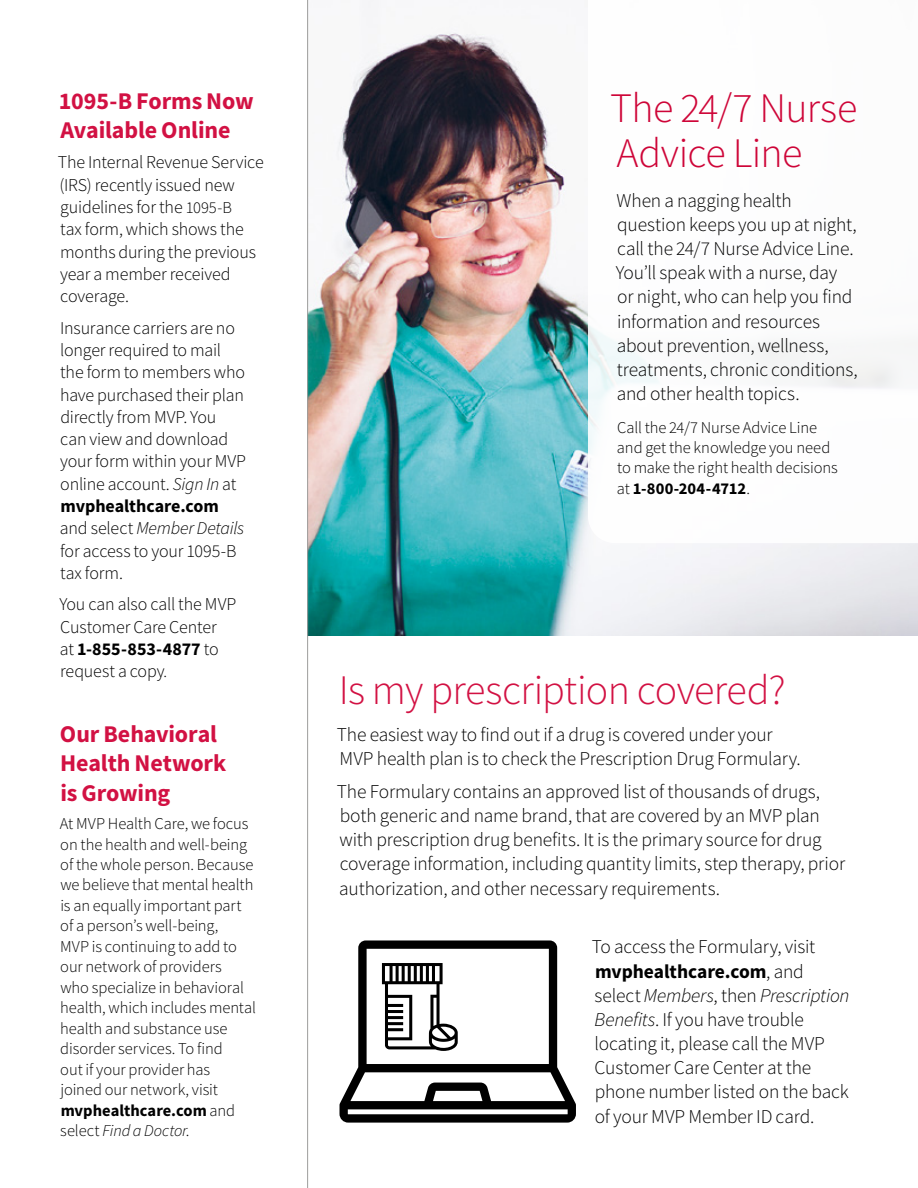
<style>
.page{position:relative;width:918px;height:1188px;background:#fff}
.page>*{position:absolute;margin:0;border:0;box-sizing:border-box;transform-origin:0 0}
.t1{font:300 42px "Source Sans Pro";letter-spacing:-.02em;color:#d21143}
.t2{font:300 42px/45px "Source Sans Pro";letter-spacing:-.015em;color:#ce0538}
.t3{font:700 24px/29.7px "Source Sans Pro";letter-spacing:-.005em;color:#d21143}
.t4{font:300 19.5px/24.2px "Source Sans Pro";letter-spacing:-.01em;color:#000}
.t5{font:300 18px/22.4px "Source Sans Pro";letter-spacing:-.01em;color:#000}
.t6{font:300 16.5px/20.4px "Source Sans Pro";letter-spacing:-.005em;color:#000}
.s1{font-size:16.5px}
.s2{font-style:italic}
.s3{font-weight:700}
</style>
<div class="page">
<img style="left:308px;top:0;width:610px;height:636px">
<svg style="left:588px;top:0;width:330px;height:543px"></svg>
<hr style="left:307px;top:0;width:1px;height:1188px;background:#9d9d9c">
<svg style="left:340px;top:940px;width:236px;height:183px"></svg>
<p class="t3" style="left:59px;top:86px;width:196px">1095-B Forms Now<br>Available Online</p>
<p class="t5" style="left:58px;top:151px;width:207px">The Internal Revenue Service (IRS) recently issued new guidelines for the <span class="s1">1095-B<br></span>tax form, which shows the months during the previous year a member received coverage.</p>
<p class="t5" style="left:60px;top:316px;width:188px">Insurance carriers are no longer required to mail the form to members who have purchased their plan directly from MVP. You can view and download your form within your MVP online account. <span class="s2">Sign In</span> at <span class="s3">mvphealthcare.com </span>and select <span class="s2">Member Details </span>for access to your 1095-B tax form.</p>
<p class="t5" style="left:59px;top:593px;width:179px">You can also call the MVP<br>Customer Care Center<br>at <span class="s3">1-855-853-4877</span> to request a copy<span class="s1">.</span></p>
<p class="t3" style="left:60px;top:718px;width:168px">Our Behavioral<br>Health Network is Growing</p>
<p class="t6" style="left:60px;top:813px;width:198px">At MVP Health Care, we focus on the health and well-being of the whole person. Because we believe that mental health is an equally important part of a person’s well-being,<br>MVP is continuing to add to our network of providers<br>who specialize in behavioral health, which includes mental health and substance use disorder services. To find<br>out if your provider has<br>joined our network, visit <span class="s3">mvphealthcare.com</span> and select <span class="s2">Find a Doctor</span>.</p>
<h1 class="t2" style="left:610px;top:86px;width:249px">The 24/7 Nurse<br>Advice Line</h1>
<p class="t4" style="left:616px;top:188px;width:243px">When a nagging health question keeps you up at night, call the 24/7 Nurse Advice Line.<br>You’ll speak with a nurse, day or night, who can help you find information and resources about prevention, wellness, treatments, chronic conditions, and other health topics.</p>
<p class="t6" style="left:617px;top:417px;width:222px">Call the 24/7 Nurse Advice Line and get the knowledge you need to make the right health decisions at <span class="s3">1-800-204-4712</span>.</p>
<h1 class="t1" style="left:339px;top:665px;width:448px">Is my prescription covered?</h1>
<p class="t4" style="left:337px;top:722px;width:465px">The easiest way to find out if a drug is covered under your<br>MVP health plan is to check the Prescription Drug Formulary.</p>
<p class="t4" style="left:337px;top:779px;width:510px">The Formulary contains an approved list of thousands of drugs, both generic and name brand, that are covered by an MVP plan with prescription drug benefits. It is the primary source for drug coverage information, including quantity limits, step therapy, prior authorization, and other necessary requirements.</p>
<p class="t4" style="left:592px;top:935px;width:259px">To access the Formulary, visit <span class="s3">mvphealthcare.com</span>, and select <span class="s2">Members</span>, then <span class="s2">Prescription<br>Benefits</span>. If you have trouble locating it, please call the MVP<br>Customer Care Center at the phone number listed on the back of your MVP Member ID card.</p>
</div>
